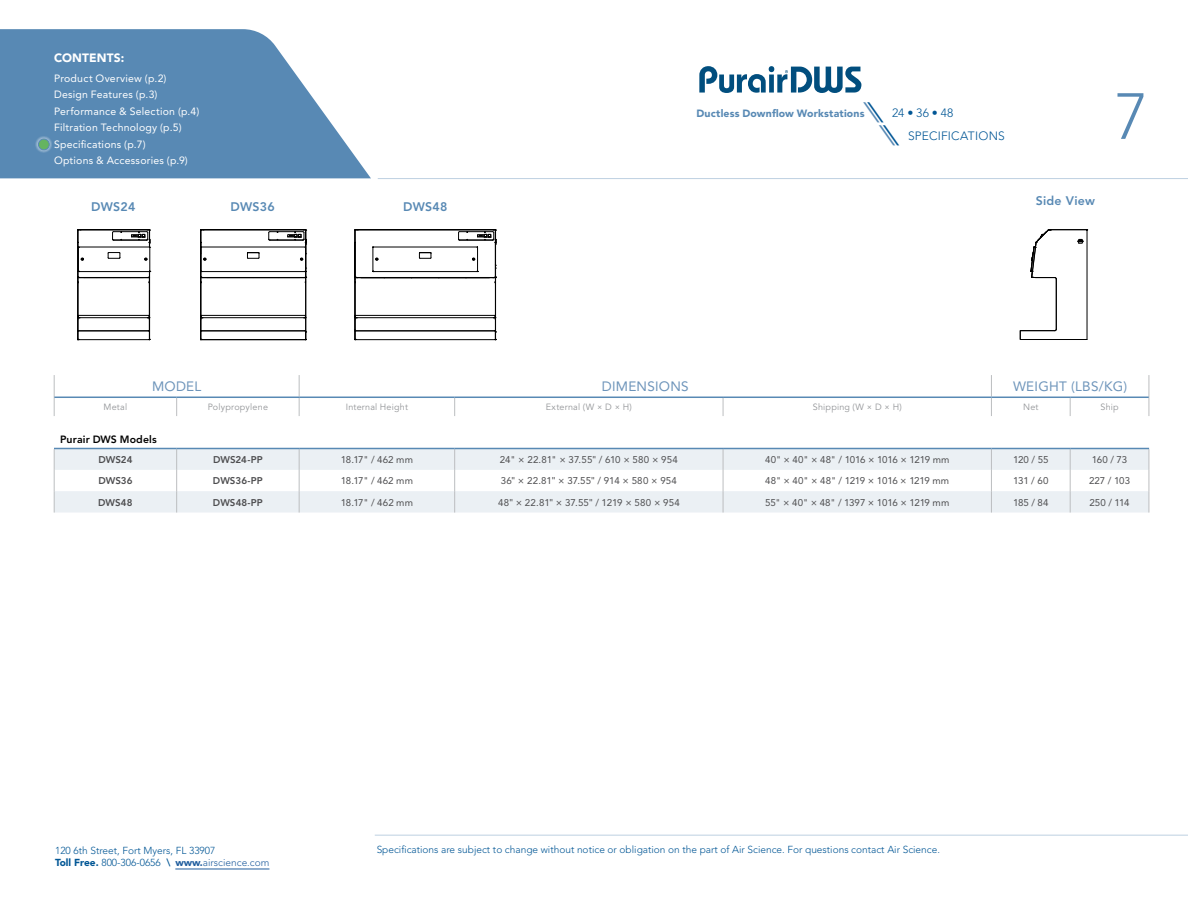
<style>
.page{position:relative;width:1188px;height:918px;background:#fff}
.page>*{position:absolute;margin:0;border:0;box-sizing:border-box;transform-origin:0 0}
.t1{font:300 64.5px "Avenir LT Std";color:#5889b4}
.t2{font:13.5px "Avenir LT Std";letter-spacing:.02em;color:#6d94ba}
.t3{font:800 12.3px "Avenir LT Std";letter-spacing:.02em;color:#5889b4}
.t4{font:300 12px "Avenir LT Std";letter-spacing:.02em;color:#005695}
.t5{font:900 12px "Avenir LT Std";letter-spacing:.01em;color:#fff}
.t6{font:10.5px/16.5px "Avenir LT Std";letter-spacing:.02em;color:#fff}
.t7{font:900 10.5px "Avenir LT Std";letter-spacing:.015em;color:#5889b4}
.t8{font:800 10.5px "Avenir LT Std";letter-spacing:.015em;color:#000}
.t9{font:300 10.2px/12px "Avenir LT Std";color:#005695}
.t10{font:9.75px "Avenir LT Std";color:#4d4d4f}
.t11{font:800 9.75px "Avenir LT Std";color:#4d4d4f}
.t12{font:9px "Avenir LT Std";letter-spacing:.025em;color:#939598}
.s1{font-family:"ITC Avant Garde Std";font-weight:400;font-style:italic;font-size:24px;color:#5889b4}
.s2{font-family:"ITC Avant Garde Std";font-weight:400;font-style:italic;font-size:24px}
.s3{font-family:"Lato"}
.s4{font-weight:900}
.s5{font-weight:800}
.s6{font-weight:900;color:#215e9e}
.s7{color:#215e9e}
</style>
<div class="page">
<svg style="left:0;top:29px;width:371px;height:149px;fill:#5889b4"></svg>
<hr style="left:378px;top:178px;width:810px;height:1px;background:#5889b4">
<svg style="left:35px;top:136px;width:17px;height:17px"></svg>
<div style="left:38px;top:139px;width:11px;height:11px;background:#65b460;border-radius:50%"></div>
<div style="left:38px;top:139px;width:11px;height:11px;border:1px solid #5889b4;border-radius:50%"></div>
<hr style="left:175px;top:869px;width:94px;height:1px;background:#215e9e">
<hr style="left:375px;top:835px;width:813px;height:1px;background:#5889b4">
<hr style="left:460px;top:240px;width:33px;height:1px;background:#000">
<hr style="left:460px;top:231px;width:33px;height:1px;background:#000">
<svg style="left:458px;top:231px;width:2px;height:10px"></svg>
<hr style="left:77px;top:278px;width:1px;height:62px;background:#000">
<hr style="left:78px;top:230px;width:71px;height:1px;background:#000">
<hr style="left:78px;top:339px;width:71px;height:1px;background:#000">
<hr style="left:78px;top:283px;width:1px;height:35px;background:#000">
<hr style="left:78px;top:277px;width:71px;height:1px;background:#000">
<div style="left:78px;top:229px;width:71px;height:1px;border:1px solid #000"></div>
<hr style="left:80px;top:317px;width:67px;height:1px;background:#000">
<hr style="left:78px;top:315px;width:71px;height:1px;background:#000">
<hr style="left:79px;top:247px;width:70px;height:1px;background:#000">
<hr style="left:79px;top:271px;width:71px;height:1px;background:#000">
<svg style="left:77px;top:229px;width:8px;height:55px"></svg>
<svg style="left:108px;top:252px;width:13px;height:7px"></svg>
<hr style="left:114px;top:240px;width:33px;height:1px;background:#000">
<hr style="left:114px;top:231px;width:33px;height:1px;background:#000">
<svg style="left:112px;top:231px;width:2px;height:10px"></svg>
<hr style="left:78px;top:331px;width:71px;height:1px;background:#000">
<svg style="left:77px;top:315px;width:3px;height:26px"></svg>
<svg style="left:130px;top:229px;width:21px;height:112px"></svg>
<hr style="left:373px;top:247px;width:104px;height:1px;background:#000">
<hr style="left:373px;top:271px;width:104px;height:1px;background:#000">
<svg style="left:419px;top:252px;width:13px;height:7px"></svg>
<svg style="left:200px;top:229px;width:107px;height:112px"></svg>
<hr style="left:201px;top:315px;width:104px;height:1px;background:#000">
<hr style="left:495px;top:279px;width:1px;height:50px;background:#000">
<hr style="left:355px;top:283px;width:1px;height:35px;background:#000">
<hr style="left:355px;top:243px;width:1px;height:34px;background:#000">
<svg style="left:354px;top:229px;width:2px;height:14px"></svg>
<hr style="left:355px;top:230px;width:140px;height:1px;background:#000">
<svg style="left:372px;top:247px;width:13px;height:26px"></svg>
<svg style="left:354px;top:276px;width:4px;height:8px"></svg>
<hr style="left:355px;top:277px;width:140px;height:1px;background:#000">
<svg style="left:466px;top:229px;width:31px;height:55px"></svg>
<div style="left:355px;top:229px;width:140px;height:1px;border:1px solid #000"></div>
<svg style="left:355px;top:315px;width:141px;height:26px"></svg>
<svg style="left:55px;top:449px;width:1094px;height:64px;fill:#ebf0f4"></svg>
<svg style="left:54px;top:375px;width:1px;height:41px"></svg>
<svg style="left:176px;top:398px;width:1px;height:18px"></svg>
<svg style="left:299px;top:375px;width:1px;height:41px"></svg>
<svg style="left:454px;top:398px;width:1px;height:18px"></svg>
<svg style="left:723px;top:398px;width:1px;height:18px"></svg>
<svg style="left:991px;top:375px;width:1px;height:41px"></svg>
<svg style="left:1070px;top:398px;width:1px;height:18px"></svg>
<svg style="left:1149px;top:375px;width:1px;height:41px"></svg>
<svg style="left:54px;top:449px;width:1px;height:64px"></svg>
<svg style="left:176px;top:449px;width:1px;height:64px"></svg>
<svg style="left:299px;top:449px;width:1px;height:64px"></svg>
<svg style="left:454px;top:449px;width:1px;height:64px"></svg>
<svg style="left:723px;top:449px;width:1px;height:64px"></svg>
<svg style="left:991px;top:449px;width:1px;height:64px"></svg>
<svg style="left:1070px;top:449px;width:1px;height:64px"></svg>
<svg style="left:1149px;top:449px;width:1px;height:64px"></svg>
<hr style="left:54px;top:397px;width:123px;height:1px;background:#5889b4">
<hr style="left:177px;top:397px;width:122px;height:1px;background:#5889b4">
<hr style="left:299px;top:397px;width:156px;height:1px;background:#5889b4">
<hr style="left:455px;top:397px;width:268px;height:1px;background:#5889b4">
<hr style="left:723px;top:397px;width:268px;height:1px;background:#5889b4">
<hr style="left:991px;top:397px;width:79px;height:1px;background:#5889b4">
<hr style="left:1070px;top:397px;width:79px;height:1px;background:#5889b4">
<hr style="left:54px;top:448px;width:123px;height:1px;background:#5889b4">
<hr style="left:177px;top:448px;width:122px;height:1px;background:#5889b4">
<hr style="left:299px;top:448px;width:156px;height:1px;background:#5889b4">
<hr style="left:455px;top:448px;width:268px;height:1px;background:#5889b4">
<hr style="left:723px;top:448px;width:268px;height:1px;background:#5889b4">
<hr style="left:991px;top:448px;width:79px;height:1px;background:#5889b4">
<hr style="left:1070px;top:448px;width:79px;height:1px;background:#5889b4">
<svg style="left:1020px;top:229px;width:68px;height:111px"></svg>
<hr style="left:1021px;top:330px;width:34px;height:1px;background:#000">
<svg style="left:699px;top:66px;width:162px;height:27px"></svg>
<p class="t5" style="left:54px;top:51px;width:72px">CONTENTS:</p>
<p class="t6" style="left:54px;top:70px;width:147px">Product Overview (p.2)<br>Design Features (p.3)<br>Performance &amp; Selection (p.4)<br>Filtration Technology (p.5)<br>Specifications (p.7)<br>Options &amp; Accessories (p.9)</p>
<p class="t3" style="left:91px;top:200px;width:46px">DWS24</p>
<p class="t3" style="left:231px;top:200px;width:46px">DWS36</p>
<p class="t3" style="left:403px;top:200px;width:46px">DWS48</p>
<p class="t7" style="left:696px;top:107px;width:170px">Ductless Downflow Workstations</p>
<p class="t4" style="left:867px;top:106px;width:88px"><span class="s1">\</span><span class="s2">\</span>24 • 36 • 48</p>
<p class="t4" style="left:883px;top:129px;width:123px"><span class="s1">\</span><span class="s2">\</span>SPECIFICATIONS</p>
<h1 class="t1" style="left:1115px;top:79px;width:35px">7</h1>
<p class="t3" style="left:1036px;top:194px;width:61px">Side View</p>
<h2 class="t2" style="left:152px;top:379px;width:51px">MODEL</h2>
<h2 class="t2" style="left:602px;top:379px;width:88px">DIMENSIONS</h2>
<h2 class="t2" style="left:1013px;top:379px;width:116px">WEIGHT (LBS/KG)</h2>
<p class="t12" style="left:104px;top:402px;width:25px">Metal</p>
<p class="t12" style="left:208px;top:402px;width:62px">Polypropylene</p>
<p class="t12" style="left:346px;top:402px;width:64px">Internal Height</p>
<p class="t12" style="left:546px;top:402px;width:88px">External (W × D × H)</p>
<p class="t12" style="left:813px;top:402px;width:90px">Shipping (W × D × H)</p>
<p class="t12" style="left:1023px;top:402px;width:17px">Net</p>
<p class="t12" style="left:1100px;top:402px;width:20px">Ship</p>
<p class="t8" style="left:60px;top:433px;width:98px">Purair DWS Models</p>
<p class="t11" style="left:98px;top:454px;width:36px">DWS24</p>
<p class="t11" style="left:213px;top:454px;width:51px">DWS24-PP</p>
<p class="t10" style="left:341px;top:454px;width:74px">18.17" / 462 mm</p>
<p class="t10" style="left:500px;top:454px;width:179px">24" × 22.81" × 37.55<span class="s3">"</span> / 610 × 580 × 954</p>
<p class="t10" style="left:765px;top:454px;width:186px">40" × 40" × 48" / 1016 × 1016 × 1219 mm</p>
<p class="t10" style="left:1013px;top:454px;width:37px">120 / 55</p>
<p class="t10" style="left:1092px;top:454px;width:37px">160 / 73</p>
<p class="t11" style="left:98px;top:475px;width:36px">DWS36</p>
<p class="t11" style="left:213px;top:475px;width:51px">DWS36-PP</p>
<p class="t10" style="left:341px;top:475px;width:74px">18.17" / 462 mm</p>
<p class="t10" style="left:501px;top:475px;width:178px">36<span class="s3">"</span> × 22.81<span class="s3">"</span> × 37.55<span class="s3">"</span> / 914 × 580 × 954</p>
<p class="t10" style="left:765px;top:475px;width:186px">48" × 40" × 48" / 1219 × 1016 × 1219 mm</p>
<p class="t10" style="left:1013px;top:475px;width:37px">131 / 60</p>
<p class="t10" style="left:1089px;top:475px;width:43px">227 / 103</p>
<p class="t11" style="left:98px;top:496px;width:36px">DWS48</p>
<p class="t11" style="left:213px;top:496px;width:51px">DWS48-PP</p>
<p class="t10" style="left:341px;top:497px;width:74px">18.17" / 462 mm</p>
<p class="t10" style="left:498px;top:497px;width:183px">48<span class="s3">"</span> × 22.81<span class="s3">"</span> × 37.55<span class="s3">"</span> / 1219 × 580 × 954</p>
<p class="t10" style="left:765px;top:497px;width:186px">55" × 40" × 48" / 1397 × 1016 × 1219 mm</p>
<p class="t10" style="left:1013px;top:497px;width:37px">185 / 84</p>
<p class="t10" style="left:1090px;top:497px;width:42px">250 / 114</p>
<p class="t9" style="left:55px;top:845px;width:216px">120 6th Street, Fort Myers, FL 33907<br><span class="s4">Toll Free.</span> 800-306-0656 <span class="s5">\</span> <span class="s6">www.</span><span class="s7">airscience.com</span></p>
<p class="t9" style="left:377px;top:844px;width:565px">Specifications are subject to change without notice or obligation on the part of Air Science. For questions contact Air Science.</p>
</div>
